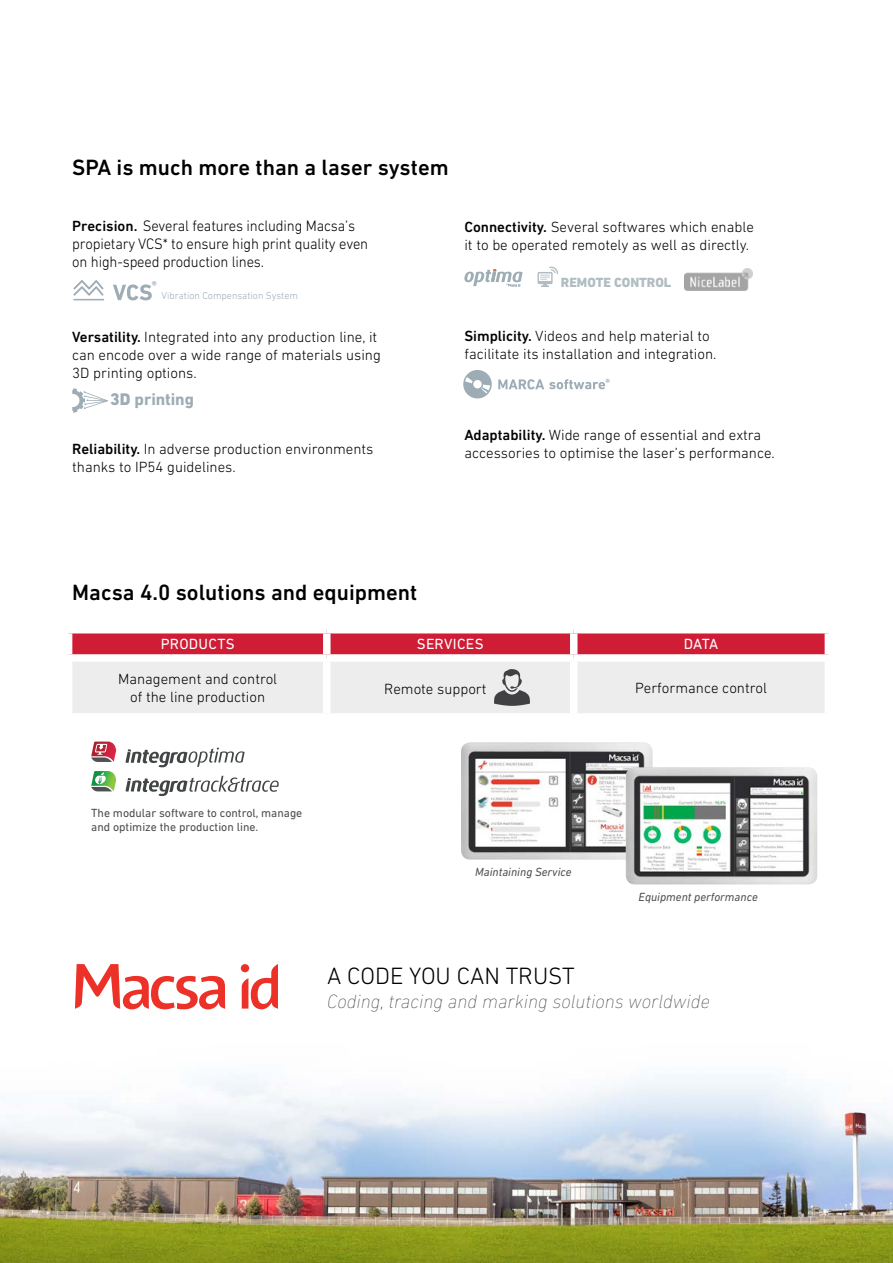
<style>
.page{position:relative;width:893px;height:1263px;background:#fff}
.page>*{position:absolute;margin:0;border:0;box-sizing:border-box;transform-origin:0 0}
.t1{font:300 24px "DIN Next LT Pro";color:#000}
.t2{font:500 22.5px "DIN Next LT Pro";color:#000}
.t3{font:italic 200 19.5px "DIN Next LT Pro";color:#414042}
.t4{font:700 17.1px "DIN Next LT Pro";letter-spacing:-.005em;color:#9dacb5}
.t5{font:300 15.45px/18px "DIN Next LT Pro";letter-spacing:-.01em;color:#000;scale:.95 1}
.t6{font:300 15px/18px "DIN Next LT Pro";color:#000}
.t7{font:15px "DIN Next LT Pro";letter-spacing:.015em;color:#fff}
.t8{font:800 13.5px "DIN Next LT Pro";color:#b1bcc3}
.t9{font:12px/14.4px "DIN Next LT Pro";color:#4d4d4f}
.t10{font:italic 12px "DIN Next LT Pro";color:#4d4d4f}
.t11{font:700 11.55px "DIN Next LT Pro";color:#9dacb5}
.t12{font:700 10.65px "DIN Next LT Pro";color:#9dacb5}
.t13{font:300 10.2px "DIN Next LT Pro";color:#9dacb5}
.s1{font-weight:500;font-size:15px}
.s2{font-weight:500}
.s3{font-weight:800}
</style>
<div class="page">
<img style="left:0;top:1076px;width:893px;height:187px">
<svg style="left:75px;top:964px;width:150px;height:45px"></svg>
<svg style="left:242px;top:964px;width:36px;height:45px"></svg>
<svg style="left:113px;top:284px;width:39px;height:16px"></svg>
<svg style="left:73px;top:280px;width:31px;height:16px"></svg>
<hr style="left:73px;top:299px;width:31px;height:1px;background:#9dacb5">
<svg style="left:72px;top:388px;width:36px;height:25px"></svg>
<svg style="left:464px;top:269px;width:59px;height:18px"></svg>
<img style="left:685px;top:268px;width:67px;height:22px">
<svg style="left:538px;top:266px;width:20px;height:21px"></svg>
<svg style="left:463px;top:370px;width:29px;height:28px"></svg>
<svg style="left:498px;top:379px;width:107px;height:10px"></svg>
<svg style="left:126px;top:748px;width:119px;height:19px"></svg>
<svg style="left:91px;top:741px;width:25px;height:21px"></svg>
<svg style="left:91px;top:771px;width:25px;height:20px"></svg>
<svg style="left:126px;top:776px;width:153px;height:20px"></svg>
<svg style="left:69px;top:630px;width:759px;height:83px;background:#e6bbc1"></svg>
<img style="left:461px;top:742px;width:192px;height:117px">
<img style="left:626px;top:767px;width:191px;height:117px">
<h2 class="t2" style="left:72px;top:155px;width:378px">SPA is much more than a laser system</h2>
<p class="t5" style="left:72px;top:216px;width:313px"><span class="s1">Precision.</span> Several features including Macsa’s propietary VCS* to ensure high print quality even on high-speed production lines.</p>
<p class="t11" style="left:152px;top:278px;width:7px">®</p>
<p class="t13" style="left:162px;top:290px;width:138px">Vibration Compensation System</p>
<p class="t6" style="left:72px;top:328px;width:310px"><span class="s2">Versatility.</span> Integrated into any production line, it can encode over a wide range of materials using<br>3D printing options.</p>
<p class="t4" style="left:110px;top:389px;width:85px"><span class="s3">3D</span> printing</p>
<p class="t6" style="left:72px;top:440px;width:303px"><span class="s2">Reliability.</span> In adverse production environments thanks to IP54 guidelines.</p>
<p class="t6" style="left:464px;top:217px;width:291px"><span class="s2">Connectivity.</span> Several softwares which enable it to be operated remotely as well as directly.</p>
<p class="t8" style="left:561px;top:274px;width:112px">REMOTE CONTROL</p>
<p class="t6" style="left:464px;top:327px;width:254px"><span class="s2">Simplicity.</span> Videos and help material to facilitate its installation and integration.</p>
<p class="t12" style="left:605px;top:376px;width:6px">®</p>
<p class="t6" style="left:464px;top:426px;width:312px"><span class="s2">Adaptability.</span> Wide range of essential and extra accessories to optimise the laser’s performance.</p>
<h2 class="t2" style="left:72px;top:580px;width:347px">Macsa 4.0 solutions and equipment</h2>
<p class="t7" style="left:161px;top:636px;width:75px">PRODUCTS</p>
<p class="t7" style="left:417px;top:636px;width:68px">SERVICES</p>
<p class="t7" style="left:684px;top:636px;width:36px">DATA</p>
<p class="t6" style="left:118px;top:670px;width:161px;text-align:center">Management and control of the line production</p>
<p class="t6" style="left:384px;top:680px;width:104px">Remote support</p>
<p class="t6" style="left:635px;top:679px;width:133px">Performance control</p>
<p class="t9" style="left:91px;top:805px;width:213px">The modular software to control, manage and optimize the production line.</p>
<p class="t10" style="left:475px;top:865px;width:98px">Maintaining Service</p>
<h1 class="t1" style="left:327px;top:962px;width:249px">A CODE YOU CAN TRUST</h1>
<p class="t10" style="left:639px;top:890px;width:121px">Equipment performance</p>
<h3 class="t3" style="left:327px;top:990px;width:384px">Coding, tracing and marking solutions worldwide</h3>
</div>
